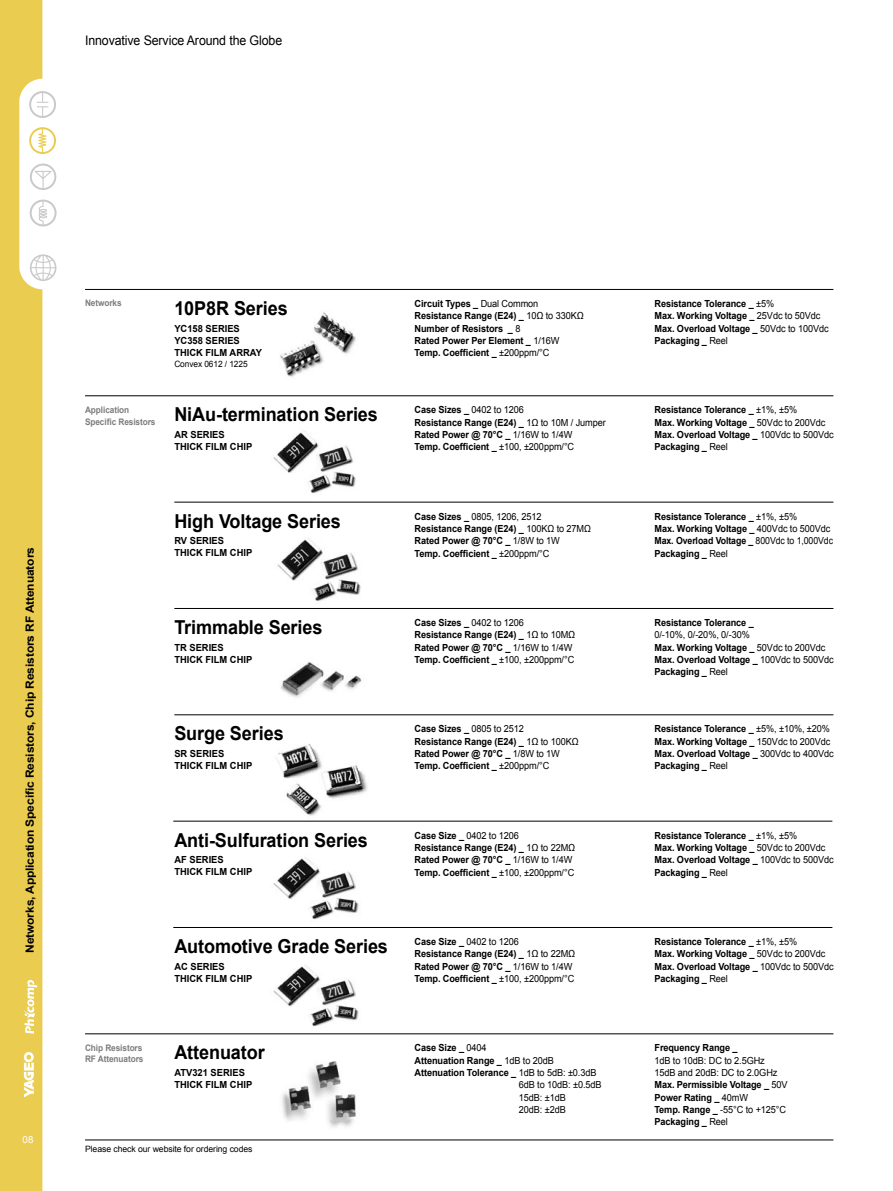
<style>
.page{position:relative;width:893px;height:1191px;background:#fff}
.page>*{position:absolute;margin:0;border:0;box-sizing:border-box;transform-origin:0 0}
.t1{font:700 19.2px "Arial";letter-spacing:-.005em;color:#000;scale:.94 1}
.t2{font:13.2px "Arial";letter-spacing:-.01em;color:#000;scale:.94 1}
.t3{font:700 11.25px "Arial";letter-spacing:-.01em;color:#000;scale:1.06 1}
.t4{font:700 9.75px/12.3px "Arial";letter-spacing:-.01em;color:#000;scale:.94 1}
.t5{font:9.75px/12.3px "Arial";letter-spacing:-.01em;color:#000;scale:.94 1}
.t6{font:700 9.75px/12px "Arial";letter-spacing:-.01em;color:#000;scale:.96 1}
.t7{font:9.75px "Arial";color:#fff}
.t8{font:700 9px/10.8px "Arial";letter-spacing:-.01em;color:#7d7d7d;scale:.92 1}
.t9{font:8.7px "Arial";letter-spacing:-.01em;color:#000}
.t10{font:8.7px "Arial";letter-spacing:-.01em;color:#000;scale:.96 1}
.s1{font-weight:400}
.s2{font-weight:700}
</style>
<div class="page">
<div style="left:0;top:0;width:42px;height:1191px;background:#eacc51"></div>
<svg style="left:29px;top:127px;width:27px;height:27px"></svg>
<svg style="left:30px;top:199px;width:27px;height:27px"></svg>
<svg style="left:29px;top:91px;width:27px;height:27px"></svg>
<svg style="left:30px;top:163px;width:26px;height:27px"></svg>
<svg style="left:30px;top:254px;width:27px;height:27px"></svg>
<svg style="left:24px;top:1052px;width:10px;height:45px"></svg>
<hr style="left:85px;top:1139px;width:748px;height:1px;background:#000">
<hr style="left:85px;top:289px;width:748px;height:1px;background:#000">
<svg style="left:24px;top:979px;width:13px;height:54px"></svg>
<img style="left:280px;top:312px;width:76px;height:65px">
<img style="left:277px;top:744px;width:91px;height:72px">
<img style="left:282px;top:1061px;width:74px;height:66px">
<img style="left:281px;top:662px;width:81px;height:36px">
<img style="left:277px;top:538px;width:84px;height:63px">
<img style="left:273px;top:431px;width:83px;height:63px">
<img style="left:273px;top:857px;width:86px;height:63px">
<img style="left:273px;top:965px;width:86px;height:62px">
<hr style="left:174px;top:714px;width:659px;height:1px;background:#000">
<hr style="left:174px;top:502px;width:659px;height:1px;background:#000">
<hr style="left:174px;top:608px;width:659px;height:1px;background:#000">
<hr style="left:85px;top:1033px;width:748px;height:1px;background:#000">
<hr style="left:85px;top:395px;width:748px;height:1px;background:#000">
<hr style="left:173px;top:821px;width:659px;height:1px;background:#000">
<hr style="left:173px;top:927px;width:659px;height:1px;background:#000">
<h2 class="t2" style="left:85px;top:32px;width:211px">Innovative Service Around the Globe</h2>
<p class="t3" style="left:23px;top:953px;width:384px;rotate:-90deg">Networks, Application Specific Resistors, Chip Resistors RF Attenuators</p>
<p class="t7" style="left:23px;top:1133px;width:13px">08</p>
<p class="t8" style="left:85px;top:298px;width:41px">Networks</p>
<h1 class="t1" style="left:174px;top:296px;width:122px">10P8R Series</h1>
<p class="t6" style="left:174px;top:323px;width:93px">YC158 SERIES<br>YC358 SERIES<br>THICK FILM ARRAY</p>
<p class="t10" style="left:174px;top:358px;width:78px">Convex 0612 / 1225</p>
<p class="t8" style="left:85px;top:404px;width:50px">Application</p>
<h1 class="t1" style="left:85px;top:402px;width:313px"><sub>Specific</sub> <sub>Resistors</sub> NiAu-termination Series</h1>
<p class="t6" style="left:174px;top:429px;width:83px">AR SERIES<br>THICK FILM CHIP</p>
<h1 class="t1" style="left:174px;top:508px;width:179px">High Voltage Series</h1>
<p class="t6" style="left:174px;top:535px;width:83px">RV SERIES<br>THICK FILM CHIP</p>
<h1 class="t1" style="left:174px;top:614px;width:159px">Trimmable Series</h1>
<p class="t6" style="left:174px;top:641px;width:83px">TR SERIES<br>THICK FILM CHIP</p>
<h1 class="t1" style="left:174px;top:721px;width:118px">Surge Series</h1>
<p class="t6" style="left:174px;top:748px;width:83px">SR SERIES<br>THICK FILM CHIP</p>
<h1 class="t1" style="left:174px;top:827px;width:207px">Anti-Sulfuration Series</h1>
<p class="t6" style="left:174px;top:854px;width:83px">AF SERIES<br>THICK FILM CHIP</p>
<h1 class="t1" style="left:174px;top:933px;width:229px">Automotive Grade Series</h1>
<p class="t6" style="left:174px;top:960px;width:83px">AC SERIES<br>THICK FILM CHIP</p>
<p class="t8" style="left:85px;top:1042px;width:65px">Chip Resistors<br>RF Attenuators</p>
<h1 class="t1" style="left:174px;top:1040px;width:98px">Attenuator</h1>
<p class="t6" style="left:174px;top:1067px;width:83px">ATV321 SERIES<br>THICK FILM CHIP</p>
<p class="t9" style="left:85px;top:1142px;width:169px">Please check our website for ordering codes</p>
<p class="t4" style="left:415px;top:298px;width:182px">Circuit Types _ <span class="s1">Dual Common<br></span>Resistance Range (E24) _ <span class="s1">10Ω to 330KΩ<br></span>Number of Resistors _ <span class="s1">8<br></span>Rated Power Per Element _ <span class="s1">1/16W<br></span>Temp. Coefficient _ <span class="s1">±200ppm/°C</span></p>
<p class="t4" style="left:654px;top:298px;width:187px">Resistance Tolerance _ <span class="s1">±5%<br></span>Max. Working Voltage _ <span class="s1">25Vdc to 50Vdc<br></span>Max. Overload Voltage _ <span class="s1">50Vdc to 100Vdc<br></span>Packaging _ <span class="s1">Reel</span></p>
<p class="t4" style="left:415px;top:404px;width:205px">Case Sizes _ <span class="s1">0402 to 1206<br></span>Resistance Range (E24) _ <span class="s1">1Ω to 10M / Jumper </span>Rated Power @ 70°C _ <span class="s1">1/16W to 1/4W<br></span>Temp. Coefficient _ <span class="s1">±100, ±200ppm/°C</span></p>
<p class="t4" style="left:654px;top:404px;width:192px">Resistance Tolerance _ <span class="s1">±1%, ±5%<br></span>Max. Working Voltage _ <span class="s1">50Vdc to 200Vdc<br></span>Max. Overload Voltage _ <span class="s1">100Vdc to 500Vdc<br></span>Packaging _ <span class="s1">Reel</span></p>
<p class="t4" style="left:415px;top:510px;width:189px">Case Sizes _ <span class="s1">0805, 1206, 2512<br></span>Resistance Range (E24) _ <span class="s1">100KΩ to 27MΩ<br></span>Rated Power @ 70°C _ <span class="s1">1/8W to 1W<br></span>Temp. Coefficient _ <span class="s1">±200ppm/°C</span></p>
<p class="t4" style="left:654px;top:510px;width:192px">Resistance Tolerance _ <span class="s1">±1%, ±5%<br></span>Max. Working Voltage _ <span class="s1">400Vdc to 500Vdc<br></span>Max. Overload Voltage _ <span class="s1">800Vdc to 1,000Vdc<br></span>Packaging _ <span class="s1">Reel</span></p>
<p class="t4" style="left:415px;top:617px;width:172px">Case Sizes _ <span class="s1">0402 to 1206<br></span>Resistance Range (E24) _ <span class="s1">1Ω to 10MΩ<br></span>Rated Power @ 70°C _ <span class="s1">1/16W to 1/4W<br></span>Temp. Coefficient _ <span class="s1">±100, ±200ppm/°C</span></p>
<p class="t4" style="left:654px;top:617px;width:107px">Resistance Tolerance _</p>
<p class="t5" style="left:654px;top:629px;width:192px">0/-10%, 0/-20%, 0/-30%<br><span class="s2">Max. Working Voltage _</span> 50Vdc to 200Vdc<br><span class="s2">Max. Overload Voltage _</span> 100Vdc to 500Vdc<br><span class="s2">Packaging _</span> Reel</p>
<p class="t4" style="left:415px;top:723px;width:176px">Case Sizes _ <span class="s1">0805 to 2512<br></span>Resistance Range (E24) _ <span class="s1">1Ω to 100KΩ<br></span>Rated Power @ 70°C _ <span class="s1">1/8W to 1W<br></span>Temp. Coefficient _ <span class="s1">±200ppm/°C</span></p>
<p class="t4" style="left:654px;top:723px;width:192px">Resistance Tolerance _ <span class="s1">±5%, ±10%, ±20% </span>Max. Working Voltage _ <span class="s1">150Vdc to 200Vdc </span>Max. Overload Voltage _ <span class="s1">300Vdc to 400Vdc </span>Packaging _ <span class="s1">Reel</span></p>
<p class="t4" style="left:415px;top:829px;width:172px">Case Size _ <span class="s1">0402 to 1206<br></span>Resistance Range (E24) _ <span class="s1">1Ω to 22MΩ<br></span>Rated Power @ 70°C _ <span class="s1">1/16W to 1/4W<br></span>Temp. Coefficient _ <span class="s1">±100, ±200ppm/°C</span></p>
<p class="t4" style="left:654px;top:829px;width:192px">Resistance Tolerance _ <span class="s1">±1%, ±5%<br></span>Max. Working Voltage _ <span class="s1">50Vdc to 200Vdc<br></span>Max. Overload Voltage _ <span class="s1">100Vdc to 500Vdc<br></span>Packaging _ <span class="s1">Reel</span></p>
<p class="t4" style="left:415px;top:935px;width:172px">Case Size _ <span class="s1">0402 to 1206<br></span>Resistance Range (E24) _ <span class="s1">1Ω to 22MΩ<br></span>Rated Power @ 70°C _ <span class="s1">1/16W to 1/4W<br></span>Temp. Coefficient _ <span class="s1">±100, ±200ppm/°C</span></p>
<p class="t4" style="left:654px;top:935px;width:192px">Resistance Tolerance _ <span class="s1">±1%, ±5%<br></span>Max. Working Voltage _ <span class="s1">50Vdc to 200Vdc<br></span>Max. Overload Voltage _ <span class="s1">100Vdc to 500Vdc<br></span>Packaging _ <span class="s1">Reel</span></p>
<p class="t4" style="left:415px;top:1042px;width:78px">Case Size _ <span class="s1">0404</span></p>
<p class="t4" style="left:415px;top:1054px;width:150px">Attenuation Range _ <span class="s1">1dB to 20dB</span></p>
<p class="t4" style="left:415px;top:1066px;width:195px">Attenuation Tolerance _ <span class="s1">1dB to 5dB: ±0.3dB</span></p>
<p class="t5" style="left:519px;top:1078px;width:90px">6dB to 10dB: ±0.5dB</p>
<p class="t5" style="left:519px;top:1091px;width:52px">15dB: ±1dB</p>
<p class="t5" style="left:519px;top:1103px;width:52px">20dB: ±2dB</p>
<p class="t4" style="left:654px;top:1042px;width:90px">Frequency Range _</p>
<p class="t5" style="left:654px;top:1054px;width:143px">1dB to 10dB: DC to 2.5GHz<br>15dB and 20dB: DC to 2.0GHz<br><span class="s2">Max. Permissible Voltage _</span> 50V<br><span class="s2">Power Rating _</span> 40mW<br><span class="s2">Temp. Range _</span> -55°C to +125°C<br><span class="s2">Packaging _</span> Reel</p>
</div>
